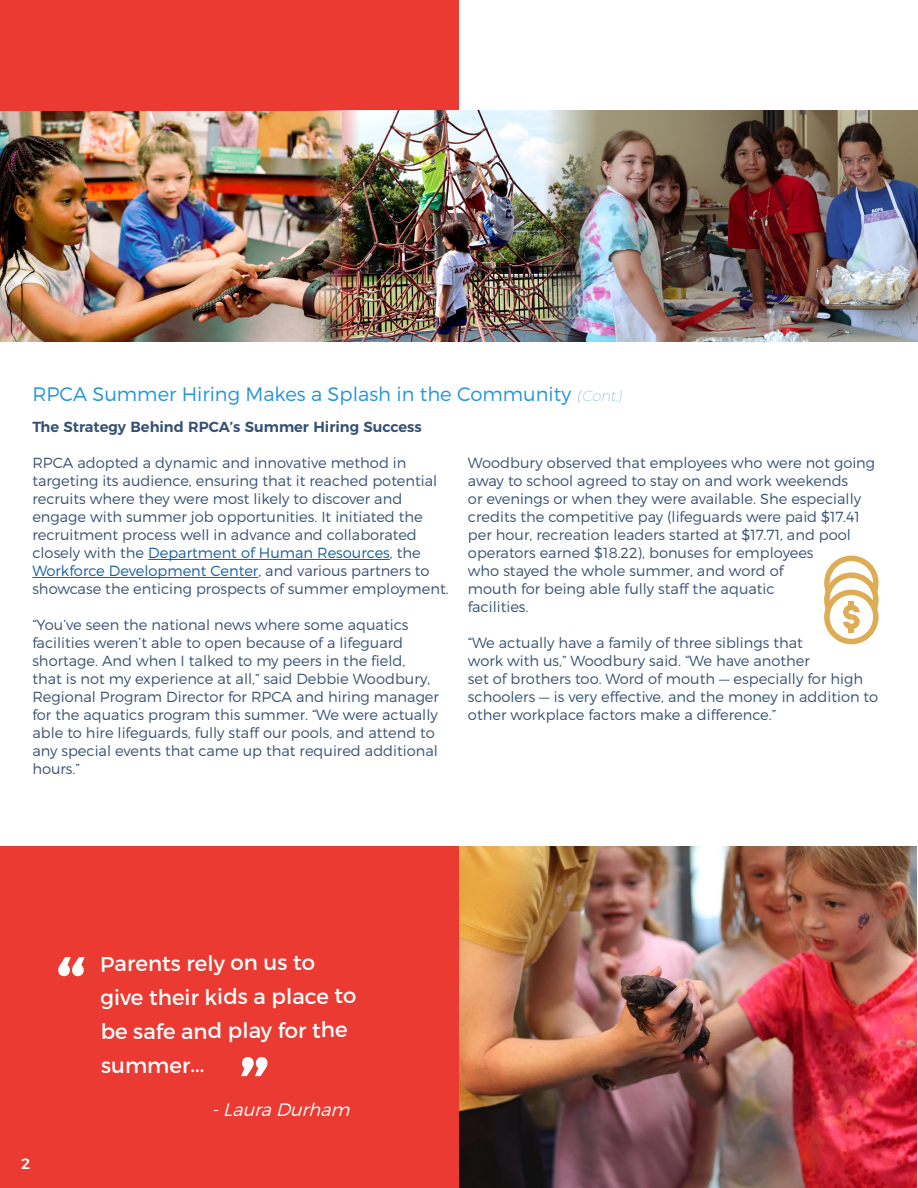
<style>
.page{position:relative;width:918px;height:1188px;background:#fff}
.page>*{position:absolute;margin:0;border:0;box-sizing:border-box;transform-origin:0 0}
.t1{font:500 87px "Montserrat";color:#fff}
.t2{font:21.45px/33.8px "Montserrat";color:#fff}
.Color_block_text_1{font:300 19.5px "Montserrat";color:#2493d8}
.Quote_Name{font:italic 300 18px "Montserrat";color:#fff}
.t3{font:500 15px "Montserrat";color:#fff}
.Body{font:300 14.7px/18px "Montserrat";color:#365173}
.Body-2{font:600 14.7px "Montserrat";color:#365173}
.s1{font-weight:100;font-style:italic;font-size:14.7px;color:#365173}
.s2{font-weight:100;font-style:italic;font-size:14.7px}
.s3{color:#175d9e}
</style>
<div class="page">
<div style="left:0;top:847px;width:459px;height:341px;background:#ea3a32"></div>
<div style="left:0;top:0;width:459px;height:342px;background:#ea3a32"></div>
<img style="left:0;top:111px;width:304px;height:231px">
<svg style="left:824px;top:556px;width:55px;height:88px"></svg>
<img style="left:459px;top:847px;width:457px;height:341px">
<img style="left:304px;top:111px;width:225px;height:231px">
<img style="left:529px;top:111px;width:389px;height:231px">
<hr style="left:148px;top:559px;width:242px;height:1px;background:#175d9e">
<hr style="left:32px;top:577px;width:226px;height:1px;background:#175d9e">
<p class="Color_block_text_1" style="left:32px;top:382px;width:595px">RPCA Summer Hiring Makes a Splash in the Community <span class="s1">(</span><span class="s2">Cont.)</span></p>
<p class="Body-2" style="left:32px;top:415px;width:391px">The Strategy Behind RPCA’s Summer Hiring Success</p>
<p class="Body" style="left:32px;top:454px;width:418px">RPCA adopted a dynamic and innovative method in targeting its audience, ensuring that it reached potential recruits where they were most likely to discover and engage with summer job opportunities. It initiated the recruitment process well in advance and collaborated closely with the <span class="s3">Department of Human Resources</span>, the <span class="s3">Workforce Development Center</span>, and various partners to showcase the enticing prospects of summer employment.</p>
<p class="Body" style="left:32px;top:616px;width:408px">“You’ve seen the national news where some aquatics facilities weren’t able to open because of a lifeguard shortage. And when I talked to my peers in the field,<br>that is not my experience at all,” said Debbie Woodbury, Regional Program Director for RPCA and hiring manager for the aquatics program this summer. “We were actually able to hire lifeguards, fully staff our pools, and attend to any special events that came up that required additional hours.”</p>
<p class="Body" style="left:468px;top:454px;width:409px">Woodbury observed that employees who were not going away to school agreed to stay on and work weekends<br>or evenings or when they were available. She especially credits the competitive pay (lifeguards were paid $17.41 per hour, recreation leaders started at $17.71, and pool operators earned $18.22), bonuses for employees<br>who stayed the whole summer, and word of<br>mouth for being able fully staff the aquatic<br>facilities.</p>
<p class="Body" style="left:468px;top:634px;width:412px">“We actually have a family of three siblings that<br>work with us,” Woodbury said. “We have another<br>set of brothers too. Word of mouth — especially for high schoolers — is very effective, and the money in addition to other workplace factors make a difference.”</p>
<p class="t3" style="left:21px;top:1152px;width:11px">2</p>
<p class="t1" style="left:55px;top:917px;width:35px">“</p>
<p class="t2" style="left:99px;top:948px;width:258px;rotate:-1deg">Parents rely on us to give their kids a place to be safe and play for the summer...</p>
<p class="t1" style="left:270px;top:1116px;width:35px;rotate:-180deg">“</p>
<p class="Quote_Name" style="left:211px;top:1099px;width:145px">-LauraDurham</p>
</div>
